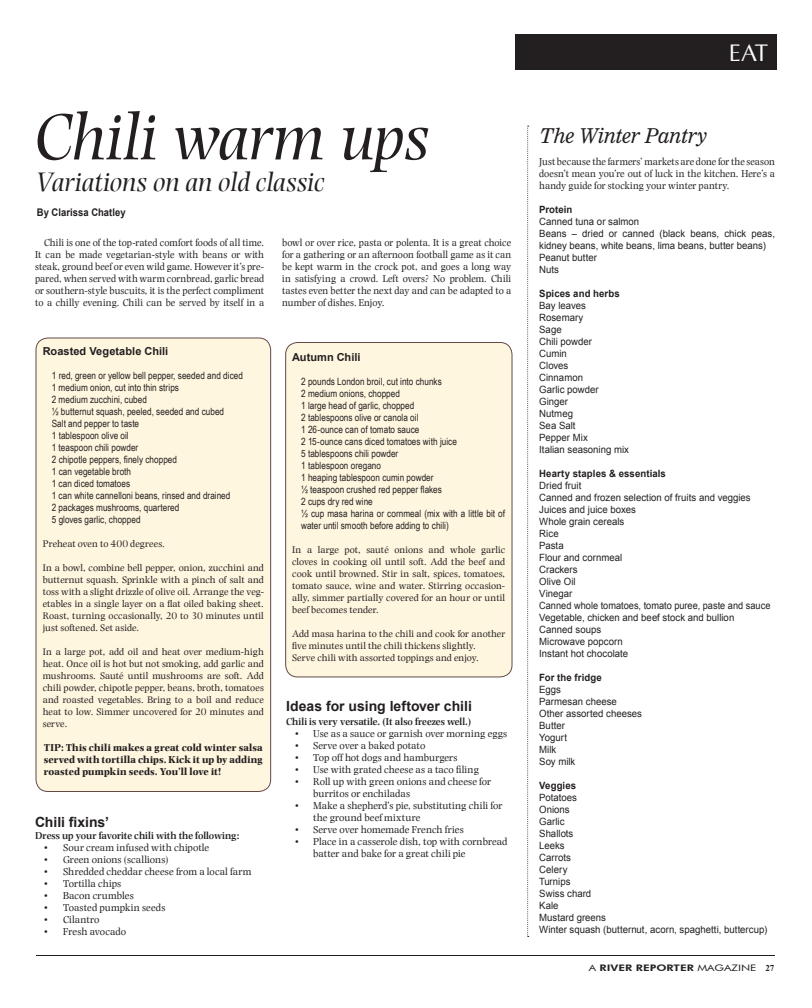
<style>
.page{position:relative;width:812px;height:1008px;background:#fff}
.page>*{position:absolute;margin:0;border:0;box-sizing:border-box;transform-origin:0 0}
.t1{font:italic 68px "Photina";letter-spacing:-.01em;color:#231f20}
.t2{font:italic 28px "Photina";letter-spacing:-.01em;color:#231f20}
.t3{font:24px "Ottawa";color:#fff}
.t4{font:italic 20px "Nimrod";letter-spacing:-.015em;color:#231f20;scale:.96 1}
.t5{font:700 14px "Arial";color:#231f20}
.t6{font:700 11px "Arial";color:#231f20}
.t7{font:10.5px/12px "Photina";color:#231f20;text-align:justify;scale:.96 1}
.t8{font:10.5px/12px "Photina";color:#231f20}
.t9{font:700 10.5px/12px "Photina";color:#231f20;text-align:justify}
.t10{font:600 10.5px "Photina";letter-spacing:.01em;color:#231f20}
.t11{font:700 10.5px "Arial";letter-spacing:.005em;color:#231f20;scale:.9 1}
.t12{font:10px/12px "Photina";letter-spacing:.005em;color:#231f20;text-align:justify}
.t13{font:10px/12px "Arial Narrow";color:#231f20}
.t14{font:10px/12px "Arial";color:#231f20;scale:.96 1}
.t15{font:700 10px "Arial";letter-spacing:.01em;color:#231f20;scale:.96 1}
.t16{font:800 9px "Futura BT";color:#231f20;scale:1.31 1}
.s1{font-weight:400}
.s2{font-family:"Times New Roman";font-weight:700}
</style>
<div class="page">
<hr style="left:36px;top:955px;width:738px;height:1px;background:#231f20">
<div style="left:36px;top:338px;width:235px;height:454px;background:#fef6df;border-radius:12px"></div>
<div style="left:36px;top:338px;width:235px;height:454px;border:1px solid #634a48;border-radius:12px"></div>
<div style="left:515px;top:34px;width:261px;height:36px;background:#231f20"></div>
<svg style="left:527px;top:126px;width:2px;height:811px"></svg>
<div style="left:286px;top:342px;width:226px;height:335px;background:#fef6df;border-radius:12px"></div>
<div style="left:285px;top:342px;width:227px;height:335px;border:1px solid #644a48;border-radius:12px"></div>
<h1 class="t1" style="left:33px;top:93px;width:397px">Chili warm ups</h1>
<h2 class="t2" style="left:36px;top:164px;width:290px">Variations on an old classic</h2>
<p class="t11" style="left:37px;top:207px;width:100px">By Clarissa Chatley</p>
<p class="t7" style="left:35px;top:237px;width:240px;text-indent:9px">Chili is one of the top-rated comfort foods of all time.<br>It can be made vegetarian-style with beans or with steak, ground beef or even wild game. However it’s pre&shy;pared, when served with warm cornbread, garlic bread or southern-style buscuits, it is the perfect compliment to a chilly evening. Chili can be served by itself in a</p>
<p class="t7" style="left:282px;top:237px;width:240px">bowl or over rice, pasta or polenta. It is a great choice for a gathering or an afternoon football game as it can be kept warm in the crock pot, and goes a long way in satisfying a crowd. Left overs? No problem. Chili tastes even better the next day and can be adapted to a number of dishes. Enjoy.</p>
<p class="t6" style="left:43px;top:345px;width:127px">Roasted Vegetable Chili</p>
<p class="t13" style="left:52px;top:369px;width:193px">1 red, green or yellow bell pepper, seeded and diced<br>1 medium onion, cut into thin strips<br>2 medium zucchini, cubed<br>½ butternut squash, peeled, seeded and cubed<br>Salt and pepper to taste<br>1 tablespoon olive oil<br>1 teaspoon chili powder<br>2 chipotle peppers, finely chopped<br>1 can vegetable broth<br>1 can diced tomatoes<br>1 can white cannelloni beans, rinsed and drained<br>2 packages mushrooms, quartered<br>5 gloves garlic, chopped</p>
<p class="t12" style="left:43px;top:537px;width:123px">Preheat oven to 400 degrees.</p>
<p class="t12" style="left:43px;top:561px;width:223px">In a bowl, combine bell pepper, onion, zucchini and butternut squash. Sprinkle with a pinch of salt and toss with a slight drizzle of olive oil. Arrange the veg&shy;etables in a single layer on a flat oiled baking sheet.<br>Roast, turning occasionally, 20 to 30 minutes until just softened. Set aside.</p>
<p class="t12" style="left:43px;top:645px;width:223px">In a large pot, add oil and heat over medium-high heat. Once oil is hot but not smoking, add garlic and mushrooms. Sauté until mushrooms are soft. Add chili powder, chipotle pepper, beans, broth, tomatoes and roasted vegetables. Bring to a boil and reduce heat to low. Simmer uncovered for 20 minutes and serve.</p>
<p class="t6" style="left:292px;top:351px;width:70px">Autumn Chili</p>
<p class="t13" style="left:301px;top:375px;width:205px">2 pounds London broil, cut into chunks<br>2 medium onions, chopped<br>1 large head of garlic, chopped<br>2 tablespoons olive or canola oil<br>1 26-ounce can of tomato sauce<br>2 15-ounce cans diced tomatoes with juice<br>5 tablespoons chili powder<br>1 tablespoon oregano<br>1 heaping tablespoon cumin powder<br>½ teaspoon crushed red pepper flakes<br>2 cups dry red wine<br>½ cup masa harina or cornmeal (mix with a little bit of water until smooth before adding to chili)</p>
<p class="t12" style="left:292px;top:543px;width:215px">In a large pot, sauté onions and whole garlic cloves in cooking oil until soft. Add the beef and cook until browned. Stir in salt, spices, tomatoes, tomato sauce, wine and water. Stirring occasion&shy;ally, simmer partially covered for an hour or until beef becomes tender.</p>
<p class="t12" style="left:292px;top:627px;width:215px;text-align:left">Add masa harina to the chili and cook for another five minutes until the chili thickens slightly.<br>Serve chili with assorted toppings and enjoy.</p>
<h3 class="t5" style="left:286px;top:699px;width:187px">Ideas for using leftover chili</h3>
<p class="t10" style="left:286px;top:715px;width:187px">Chili is very versatile. (It also freezes well.)</p>
<p class="t8" style="left:295px;top:728px;width:214px">• Use as a sauce or garnish over morning eggs</p>
<p class="t8" style="left:295px;top:740px;width:132px">• Serve over a baked potato</p>
<p class="t8" style="left:295px;top:752px;width:164px">• Top off hot dogs and hamburgers</p>
<p class="t8" style="left:295px;top:764px;width:185px">• Use with grated cheese as a taco filing</p>
<p class="t8" style="left:313px;top:776px;width:180px;text-indent:-18px">• Roll up with green onions and cheese for burritos or enchiladas</p>
<p class="t8" style="left:313px;top:800px;width:191px;text-indent:-18px">• Make a shepherd’s pie, substituting chili for the ground beef mixture</p>
<p class="t8" style="left:295px;top:824px;width:170px">• Serve over homemade French fries</p>
<p class="t8" style="left:313px;top:836px;width:196px;text-indent:-18px">• Place in a casserole dish, top with cornbread batter and bake for a great chili pie</p>
<p class="t9" style="left:44px;top:741px;width:220px">TIP: This chili makes a great cold winter salsa served with tortilla chips. Kick it up by adding roasted pumpkin seeds. You’ll love it!</p>
<h3 class="t5" style="left:35px;top:815px;width:75px">Chili fixins’</h3>
<p class="t10" style="left:35px;top:829px;width:206px">Dress up your favorite chili with the following:</p>
<p class="t8" style="left:44px;top:841px;width:167px">• Sour cream infused with chipotle</p>
<p class="t8" style="left:44px;top:853px;width:126px">• Green onions (scallions)</p>
<p class="t8" style="left:44px;top:865px;width:209px">• Shredded cheddar cheese from a local farm</p>
<p class="t8" style="left:44px;top:877px;width:79px">• Tortilla chips</p>
<p class="t8" style="left:44px;top:889px;width:91px">• Bacon crumbles</p>
<p class="t8" style="left:44px;top:901px;width:123px">• Toasted pumpkin seeds</p>
<p class="t8" style="left:44px;top:913px;width:57px">• Cilantro</p>
<p class="t8" style="left:44px;top:925px;width:83px">• Fresh avocado</p>
<h3 class="t3" style="left:729px;top:39px;width:41px">EAT</h3>
<h3 class="t4" style="left:539px;top:128px;width:176px">The Winter Pantry</h3>
<p class="t7" style="left:539px;top:155px;width:247px">Just because the farmers’ markets are done for the season doesn’t mean you’re out of luck in the kitchen. Here’s a handy guide for stocking your winter pantry.</p>
<p class="t15" style="left:539px;top:204px;width:36px">Protein</p>
<p class="t14" style="left:539px;top:216px;width:247px">Canned tuna or salmon<br>Beans – dried or canned (black beans, chick peas, kidney beans, white beans, lima beans, butter beans)<br>Peanut butter<br>Nuts</p>
<p class="t15" style="left:539px;top:288px;width:86px">Spices and herbs</p>
<p class="t14" style="left:539px;top:300px;width:95px">Bay leaves<br>Rosemary<br>Sage<br>Chili powder<br>Cumin<br>Cloves<br>Cinnamon<br>Garlic powder<br>Ginger<br>Nutmeg<br>Sea Salt<br>Pepper Mix<br>Italian seasoning mix</p>
<p class="t15" style="left:539px;top:468px;width:134px">Hearty staples &amp; essentials</p>
<p class="t14" style="left:539px;top:480px;width:242px">Dried fruit<br>Canned and frozen selection of fruits and veggies<br>Juices and juice boxes<br>Whole grain cereals<br>Rice<br>Pasta<br>Flour and cornmeal<br>Crackers<br>Olive Oil<br>Vinegar<br>Canned whole tomatoes, tomato puree, paste and sauce<br>Vegetable, chicken and beef stock and bullion<br>Canned soups<br>Microwave popcorn<br>Instant hot chocolate</p>
<p class="t15" style="left:539px;top:672px;width:67px">For the fridge</p>
<p class="t14" style="left:539px;top:684px;width:109px">Eggs<br>Parmesan cheese<br>Other assorted cheeses<br>Butter<br>Yogurt<br>Milk<br>Soy milk</p>
<p class="t15" style="left:539px;top:780px;width:40px">Veggies</p>
<p class="t14" style="left:539px;top:792px;width:239px">Potatoes<br>Onions<br>Garlic<br>Shallots<br>Leeks<br>Carrots<br>Celery<br>Turnips<br>Swiss chard<br>Kale<br>Mustard greens<br>Winter squash (butternut, acorn, spaghetti, buttercup)</p>
<p class="t16" style="left:589px;top:963px;width:143px"><span class="s1">A</span> RIVER REPORTER <span class="s1">MAGAZINE</span> <span class="s2">27</span></p>
</div>
